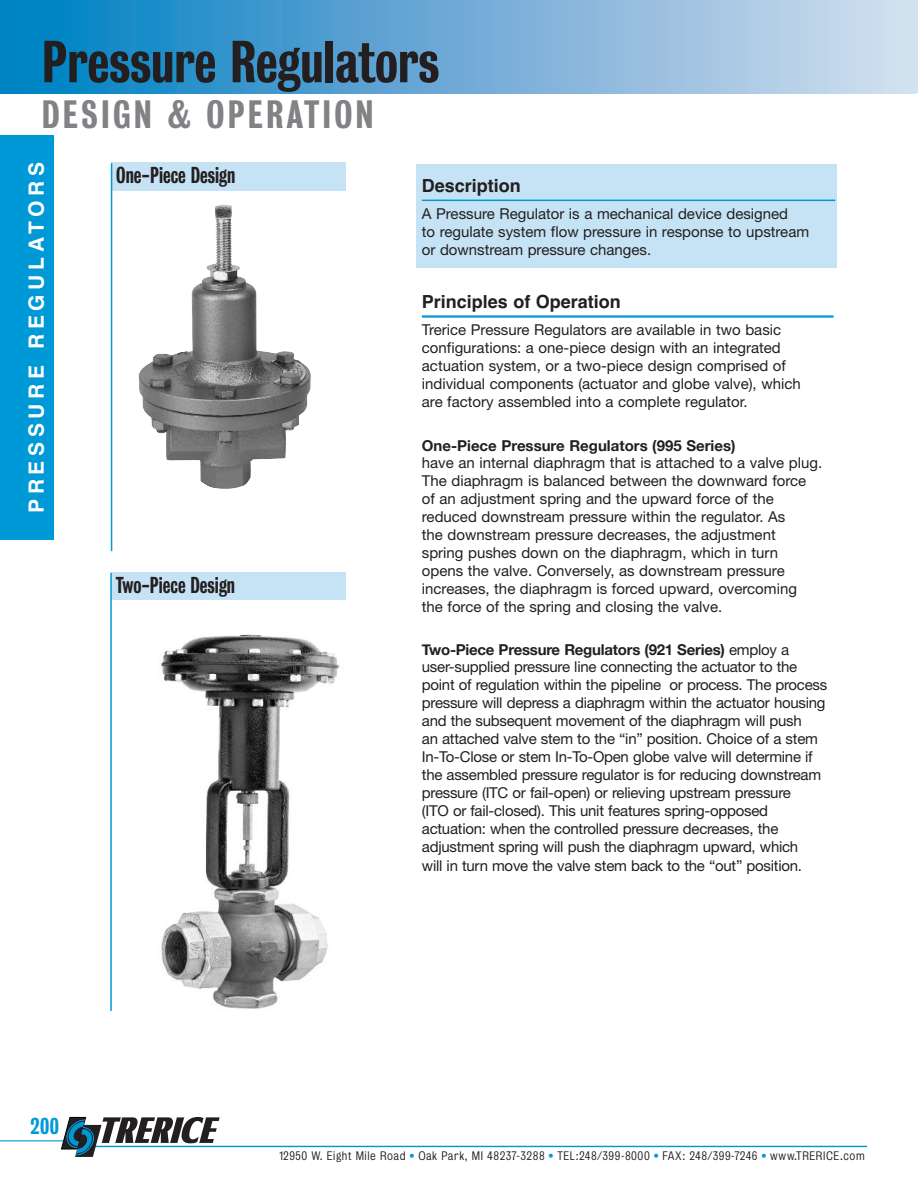
<style>
.page{position:relative;width:918px;height:1188px;background:#fff}
.page>*{position:absolute;margin:0;border:0;box-sizing:border-box;transform-origin:0 0}
.t1{font:54px "Grot Three Five";color:#231f20}
.t2{font:36px "Grot Three Five";letter-spacing:.09em;color:#808285}
.t3{font:21px "Grot Three Five";color:#231f20;scale:.9 1}
.t4{font:700 21px "Helvetica";letter-spacing:.22em;color:#fff}
.t5{font:21px "Grot Three Five";color:#0099d8}
.t6{font:700 18px "Helvetica";color:#231f20}
.t7{font:15px/18px "Helvetica Neue";color:#231f20}
.t8{font:700 15px "Helvetica Neue";color:#231f20}
.t9{font:11.25px "Grot Five One";letter-spacing:.05em;color:#231f20}
.s1{font-weight:700}
.s2{color:#0099d8}
</style>
<div class="page">
<div style="left:416px;top:164px;width:421px;height:104px;background:#c5e3f4"></div>
<hr style="left:914px;top:0;width:4px;height:93px;background:#d2e2ef">
<div style="left:0;top:0;width:914px;height:93px;background:linear-gradient(to right,#007dc1,#d9dcee)"></div>
<div style="left:0;top:135px;width:54px;height:405px;background:#0099d8"></div>
<hr style="left:422px;top:200px;width:413px;height:1px;background:#0099d8">
<hr style="left:422px;top:315px;width:412px;height:3px;background:#0099d8">
<div style="left:111px;top:162px;width:235px;height:28px;background:#c5e3f4"></div>
<hr style="left:111px;top:163px;width:1px;height:388px;background:#0099d8">
<div style="left:111px;top:573px;width:234px;height:27px;background:#c5e3f4"></div>
<hr style="left:110px;top:573px;width:2px;height:438px;background:#0099d8">
<img style="left:161px;top:634px;width:179px;height:375px">
<svg style="left:0;top:1117px;width:867px;height:40px"></svg>
<img style="left:194px;top:205px;width:117px;height:281px">
<h1 class="t1" style="left:42px;top:32px;width:399px">Pressure Regulators</h1>
<h2 class="t2" style="left:42px;top:95px;width:333px">DESIGN &amp; OPERATION</h2>
<h3 class="t4" style="left:24px;top:513px;width:353px;rotate:-90deg">PRESSURE REGULATORS</h3>
<h3 class="t3" style="left:116px;top:163px;width:134px">One-Piece Design</h3>
<h3 class="t3" style="left:116px;top:573px;width:134px">Two-Piece Design</h3>
<p class="t6" style="left:422px;top:175px;width:101px">Description</p>
<p class="t7" style="left:422px;top:206px;width:389px">A Pressure Regulator is a mechanical device designed<br>to regulate system flow pressure in response to upstream or downstream pressure changes.</p>
<p class="t6" style="left:422px;top:291px;width:201px">Principles of Operation</p>
<p class="t7" style="left:422px;top:322px;width:380px">Trerice Pressure Regulators are available in two basic configurations: a one-piece design with an integrated actuation system, or a two-piece design comprised of individual components (actuator and globe valve), which are factory assembled into a complete regulator.</p>
<p class="t8" style="left:422px;top:436px;width:315px">One-Piece Pressure Regulators (995 Series)</p>
<p class="t7" style="left:422px;top:455px;width:402px">have an internal diaphragm that is attached to a valve plug.<br>The diaphragm is balanced between the downward force of an adjustment spring and the upward force of the reduced downstream pressure within the regulator. As<br>the downstream pressure decreases, the adjustment<br>spring pushes down on the diaphragm, which in turn opens the valve. Conversely, as downstream pressure increases, the diaphragm is forced upward, overcoming<br>the force of the spring and closing the valve.</p>
<p class="t7" style="left:422px;top:642px;width:407px"><span class="s1">Two-Piece Pressure Regulators (921 Series)</span> employ a user-supplied pressure line connecting the actuator to the point of regulation within the pipeline or process. The process pressure will depress a diaphragm within the actuator housing and the subsequent movement of the diaphragm will push<br>an attached valve stem to the “in” position. Choice of a stem In-To-Close or stem In-To-Open globe valve will determine if the assembled pressure regulator is for reducing downstream pressure (ITC or fail-open) or relieving upstream pressure<br>(ITO or fail-closed). This unit features spring-opposed actuation: when the controlled pressure decreases, the adjustment spring will push the diaphragm upward, which<br>will in turn move the valve stem back to the “out” position.</p>
<h3 class="t5" style="left:31px;top:1114px;width:30px">200</h3>
<p class="t9" style="left:280px;top:1149px;width:587px">12950 W. Eight Mile Road <span class="s2">•</span> Oak Park, MI 48237-3288 <span class="s2">•</span> TEL:248/399-8000 <span class="s2">•</span> FAX: 248/399-7246 <span class="s2">•</span> www.TRERICE.com</p>
</div>
